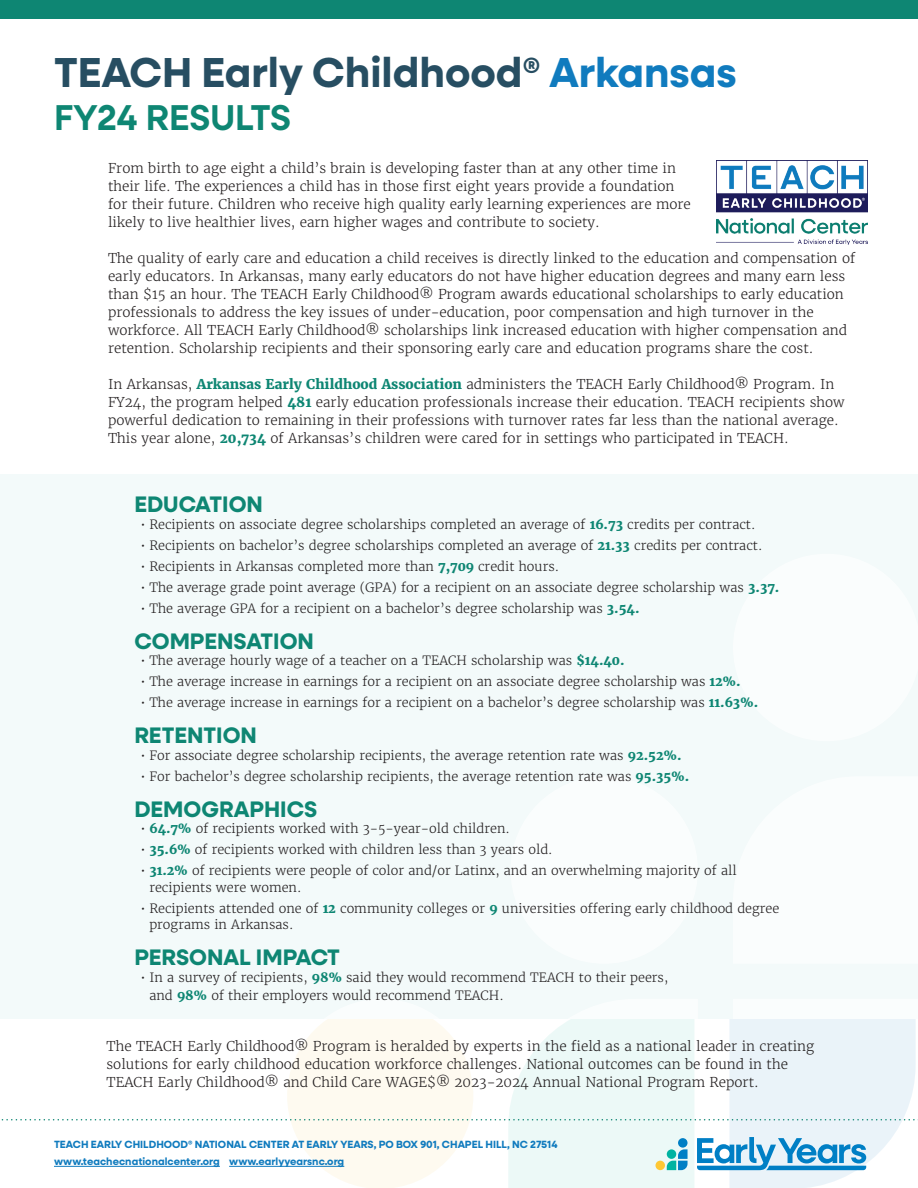
<style>
.page{position:relative;width:918px;height:1188px;background:#fff}
.page>*{position:absolute;margin:0;border:0;box-sizing:border-box;transform-origin:0 0}
.t1{font:700 42px "Neulis Sans";color:#274e62}
.t2{font:600 36px "Neulis Sans";color:#0e8673}
.t3{font:700 22.5px "Neulis Sans";color:#0e8673}
.t4{font:300 13.5px/18px "Merriweather";color:#231f20}
.t5{font:300 12.75px/16.5px "Merriweather";color:#231f20}
.t6{font:700 10.5px/17.1px "Neulis Sans";color:#107bbe}
.s1{color:#107bbe}
.s2{font-weight:800;color:#0e8673}
</style>
<div class="page">
<div style="left:0;top:0;width:918px;height:19px;background:#0e8673"></div>
<div style="left:0;top:475px;width:918px;height:544px;background:#f3fafa"></div>
<div style="left:511px;top:776px;width:187px;height:188px;background:#fff;border-radius:50%"></div>
<svg style="left:1px;top:1019px;width:917px;height:169px"></svg>
<img style="left:716px;top:161px;width:152px;height:84px">
<h1 class="t1" style="left:54px;top:41px;width:684px">TEACH Early Childhood® <span class="s1">Arkansas</span></h1>
<h2 class="t2" style="left:54px;top:91px;width:239px">FY24 RESULTS</h2>
<p class="t4" style="left:108px;top:159px;width:584px">From birth to age eight a child’s brain is developing faster than at any other time in their life. The experiences a child has in those first eight years provide a foundation for their future. Children who receive high quality early learning experiences are more likely to live healthier lives, earn higher wages and contribute to society.</p>
<p class="t4" style="left:108px;top:249px;width:749px">The quality of early care and education a child receives is directly linked to the education and compensation of early educators. In Arkansas, many early educators do not have higher education degrees and many earn less than $15 an hour. The TEACH Early Childhood® Program awards educational scholarships to early education professionals to address the key issues of under-education, poor compensation and high turnover in the workforce. All TEACH Early Childhood® scholarships link increased education with higher compensation and retention. Scholarship recipients and their sponsoring early care and education programs share the cost.</p>
<p class="t4" style="left:108px;top:375px;width:738px">In Arkansas, <span class="s2">Arkansas Early Childhood Association</span> administers the TEACH Early Childhood® Program. In FY24, the program helped <span class="s2">481</span> early education professionals increase their education. TEACH recipients show powerful dedication to remaining in their professions with turnover rates far less than the national average.<br>This year alone, <span class="s2">20,734</span> of Arkansas’s children were cared for in settings who participated in TEACH.</p>
<h3 class="t3" style="left:134px;top:488px;width:130px">EDUCATION</h3>
<p class="t5" style="left:140px;top:516px;width:617px">• Recipients on associate degree scholarships completed an average of <span class="s2">16.73</span> credits per contract.</p>
<p class="t5" style="left:140px;top:537px;width:624px">• Recipients on bachelor’s degree scholarships completed an average of <span class="s2">21.33</span> credits per contract.</p>
<p class="t5" style="left:140px;top:558px;width:420px">• Recipients in Arkansas completed more than <span class="s2">7,709</span> credit hours.</p>
<p class="t5" style="left:140px;top:579px;width:641px">• The average grade point average (GPA) for a recipient on an associate degree scholarship was <span class="s2">3.37.</span></p>
<p class="t5" style="left:140px;top:600px;width:501px">• The average GPA for a recipient on a bachelor’s degree scholarship was <span class="s2">3.54.</span></p>
<h3 class="t3" style="left:134px;top:624px;width:181px">COMPENSATION</h3>
<p class="t5" style="left:140px;top:652px;width:486px">• The average hourly wage of a teacher on a TEACH scholarship was <span class="s2">$14.40.</span></p>
<p class="t5" style="left:140px;top:673px;width:602px">• The average increase in earnings for a recipient on an associate degree scholarship was <span class="s2">12%.</span></p>
<p class="t5" style="left:140px;top:694px;width:619px">• The average increase in earnings for a recipient on a bachelor’s degree scholarship was <span class="s2">11.63%.</span></p>
<h3 class="t3" style="left:134px;top:719px;width:124px">RETENTION</h3>
<p class="t5" style="left:140px;top:747px;width:543px">• For associate degree scholarship recipients, the average retention rate was <span class="s2">92.52%.</span></p>
<p class="t5" style="left:140px;top:768px;width:550px">• For bachelor’s degree scholarship recipients, the average retention rate was <span class="s2">95.35%.</span></p>
<h3 class="t3" style="left:134px;top:792px;width:184px">DEMOGRAPHICS</h3>
<p class="t5" style="left:140px;top:820px;width:371px">• <span class="s2">64.7%</span> of recipients worked with 3-5-year-old children.</p>
<p class="t5" style="left:140px;top:841px;width:414px">• <span class="s2">35.6%</span> of recipients worked with children less than 3 years old.</p>
<p class="t5" style="left:149px;top:862px;width:589px;text-indent:-9px">• <span class="s2">31.2%</span> of recipients were people of color and/or Latinx, and an overwhelming majority of all recipients were women.</p>
<p class="t5" style="left:149px;top:900px;width:631px;text-indent:-9px">• Recipients attended one of <span class="s2">12</span> community colleges or <span class="s2">9</span> universities offering early childhood degree programs in Arkansas.</p>
<h3 class="t3" style="left:134px;top:941px;width:207px">PERSONAL IMPACT</h3>
<p class="t5" style="left:149px;top:968px;width:520px;line-height:18px;text-indent:-9px">• In a survey of recipients, <span class="s2">98%</span> said they would recommend TEACH to their peers, and <span class="s2">98%</span> of their employers would recommend TEACH.</p>
<p class="t4" style="left:107px;top:1037px;width:709px">The TEACH Early Childhood® Program is heralded by experts in the field as a national leader in creating solutions for early childhood education workforce challenges. National outcomes can be found in the<br>TEACH Early Childhood® and Child Care WAGE$® 2023-2024 Annual National Program Report.</p>
<p class="t6" style="left:54px;top:1136px;width:505px">TEACH EARLY CHILDHOOD® NATIONAL CENTER AT EARLY YEARS, PO BOX 901, CHAPEL HILL, NC 27514 www.teachecnationalcenter.org www.earlyyearsnc.org</p>
</div>
